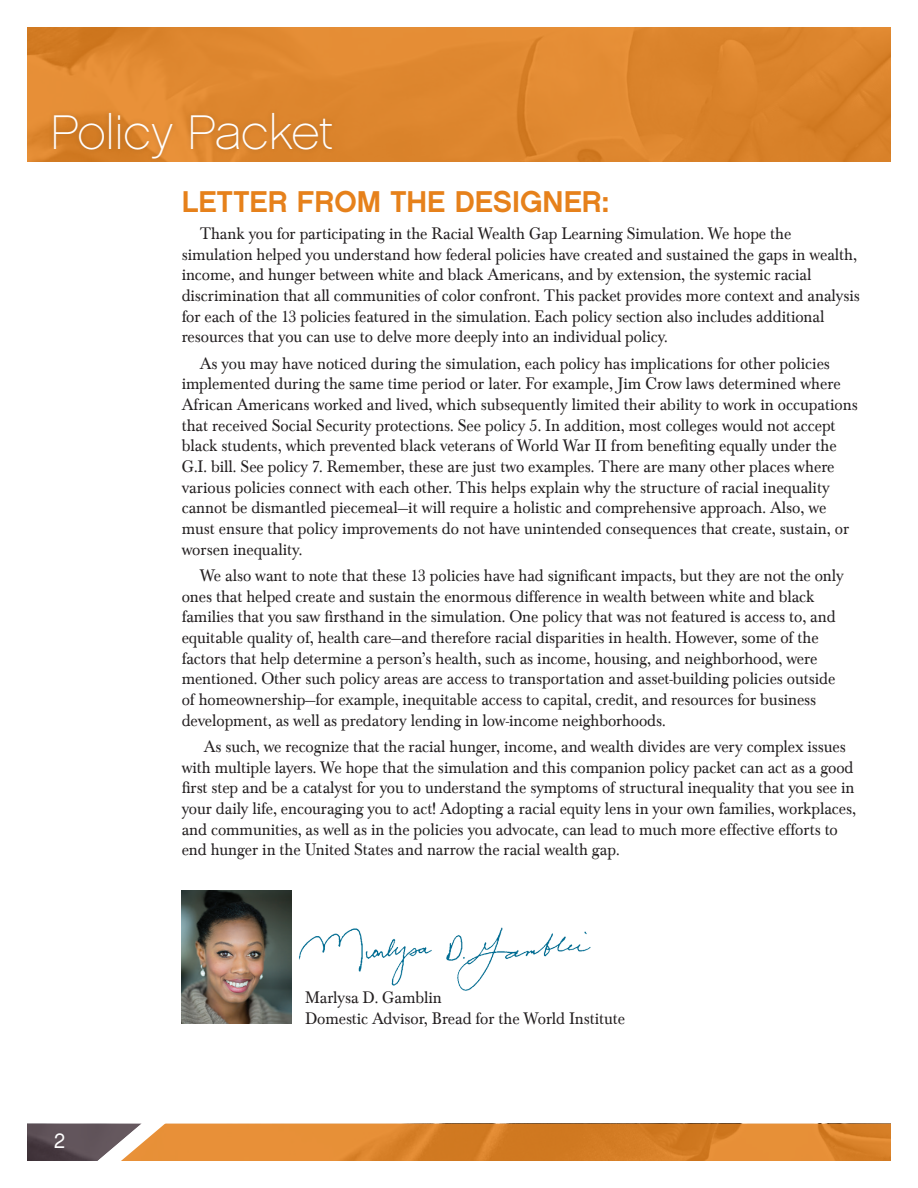
<style>
.page{position:relative;width:918px;height:1188px;background:#fff}
.page>*{position:absolute;margin:0;border:0;box-sizing:border-box;transform-origin:0 0}
.t1{font:48.45px "Chalet Paris Nineteen Sixty";color:#fff}
.t2{font:30px "Chalet New York Nineteen Sixty";color:#e6811b}
.t3{font:20.7px "Chalet London Nineteen Sixty";color:#fff;scale:.96 1}
.t4{font:17.25px/20.7px "Baskerville Com";letter-spacing:-.005em;color:#231f20;scale:.95 1}
</style>
<div class="page">
<svg style="left:27px;top:27px;width:864px;height:135px;background:#dd862e"></svg>
<div style="left:48px;top:107px;width:290px;height:57px;background:#231f20;opacity:.2"></div>
<svg style="left:27px;top:1123px;width:864px;height:38px;background:#d18438"></svg>
<div style="left:49px;top:1128px;width:21px;height:26px;background:#231f20;opacity:.2"></div>
<img style="left:182px;top:891px;width:110px;height:132px">
<img style="left:299px;top:927px;width:292px;height:64px">
<h1 class="t1" style="left:50px;top:104px;width:284px">Policy Packet</h1>
<h2 class="t2" style="left:182px;top:182px;width:429px">LETTER FROM THE DESIGNER:</h2>
<p class="t4" style="left:182px;top:223px;width:715px;text-indent:18px">Thank you for participating in the Racial Wealth Gap Learning Simulation. We hope the simulation helped you understand how federal policies have created and sustained the gaps in wealth, income, and hunger between white and black Americans, and by extension, the systemic racial discrimination that all communities of color confront. This packet provides more context and analysis for each of the 13 policies featured in the simulation. Each policy section also includes additional resources that you can use to delve more deeply into an individual policy.</p>
<p class="t4" style="left:182px;top:353px;width:713px;text-indent:18px">As you may have noticed during the simulation, each policy has implications for other policies implemented during the same time period or later. For example, Jim Crow laws determined where African Americans worked and lived, which subsequently limited their ability to work in occupations that received Social Security protections. See policy 5. In addition, most colleges would not accept black students, which prevented black veterans of World War II from benefiting equally under the G.I. bill. See policy 7. Remember, these are just two examples. There are many other places where various policies connect with each other. This helps explain why the structure of racial inequality cannot be dismantled piecemeal—it will require a holistic and comprehensive approach. Also, we must ensure that policy improvements do not have unintended consequences that create, sustain, or worsen inequality.</p>
<p class="t4" style="left:182px;top:565px;width:698px;text-indent:18px">We also want to note that these 13 policies have had significant impacts, but they are not the only ones that helped create and sustain the enormous difference in wealth between white and black families that you saw firsthand in the simulation. One policy that was not featured is access to, and equitable quality of, health care—and therefore racial disparities in health. However, some of the factors that help determine a person’s health, such as income, housing, and neighborhood, were mentioned. Other such policy areas are access to transportation and asset-building policies outside of homeownership—for example, inequitable access to capital, credit, and resources for business development, as well as predatory lending in low-income neighborhoods.</p>
<p class="t4" style="left:182px;top:736px;width:711px;text-indent:22px">As such, we recognize that the racial hunger, income, and wealth divides are very complex issues with multiple layers. We hope that the simulation and this companion policy packet can act as a good first step and be a catalyst for you to understand the symptoms of structural inequality that you see in your daily life, encouraging you to act! Adopting a racial equity lens in your own families, workplaces, and communities, as well as in the policies you advocate, can lead to much more effective efforts to end hunger in the United States and narrow the racial wealth gap.</p>
<p class="t3" style="left:54px;top:1129px;width:13px">2</p>
<p class="t4" style="left:305px;top:987px;width:338px">Marlysa D. Gamblin<br>Domestic Advisor, Bread for the World Institute</p>
</div>
